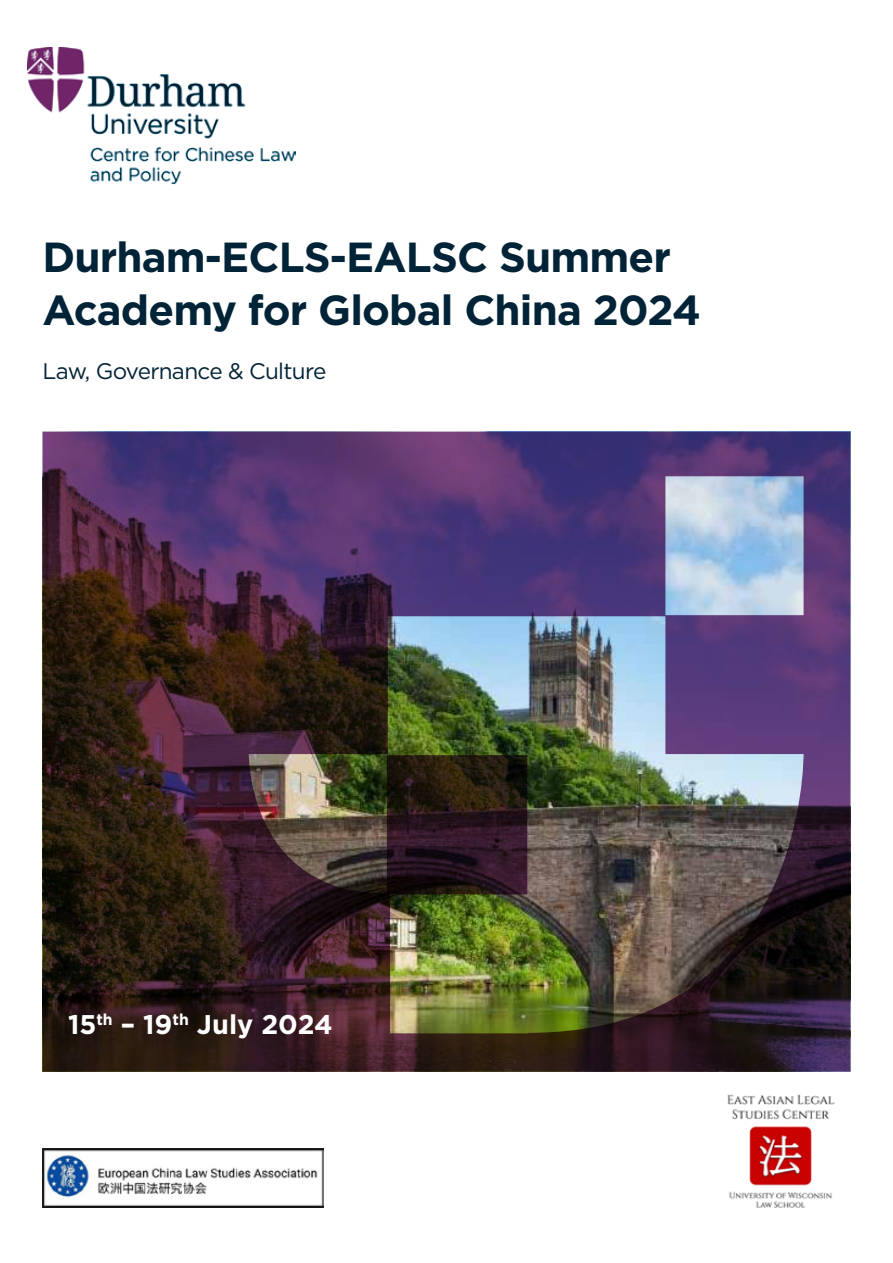
<style>
.page{position:relative;width:893px;height:1263px;background:#fff}
.page>*{position:absolute;margin:0;border:0;box-sizing:border-box;transform-origin:0 0}
.t1{font:700 42px/52.5px "Gotham";letter-spacing:-.02em;color:#002337}
.t2{font:700 27px "Gotham";color:#fff}
.t3{font:22.5px "Gotham";letter-spacing:-.03em;color:#002337}
</style>
<div class="page">
<img style="left:28px;top:48px;width:268px;height:136px">
<img style="left:43px;top:432px;width:807px;height:639px">
<img style="left:727px;top:1094px;width:108px;height:114px">
<img style="left:43px;top:1148px;width:280px;height:59px">
<p class="t1" style="left:43px;top:231px;width:660px">Durham-ECLS-EALSC Summer<br>Academy for Global China 2024</p>
<p class="t3" style="left:43px;top:357px;width:285px">Law, Governance &amp; Culture</p>
<p class="t2" style="left:68px;top:1007px;width:266px">15<sup>th</sup> – 19<sup>th</sup> July 2024</p>
</div>
